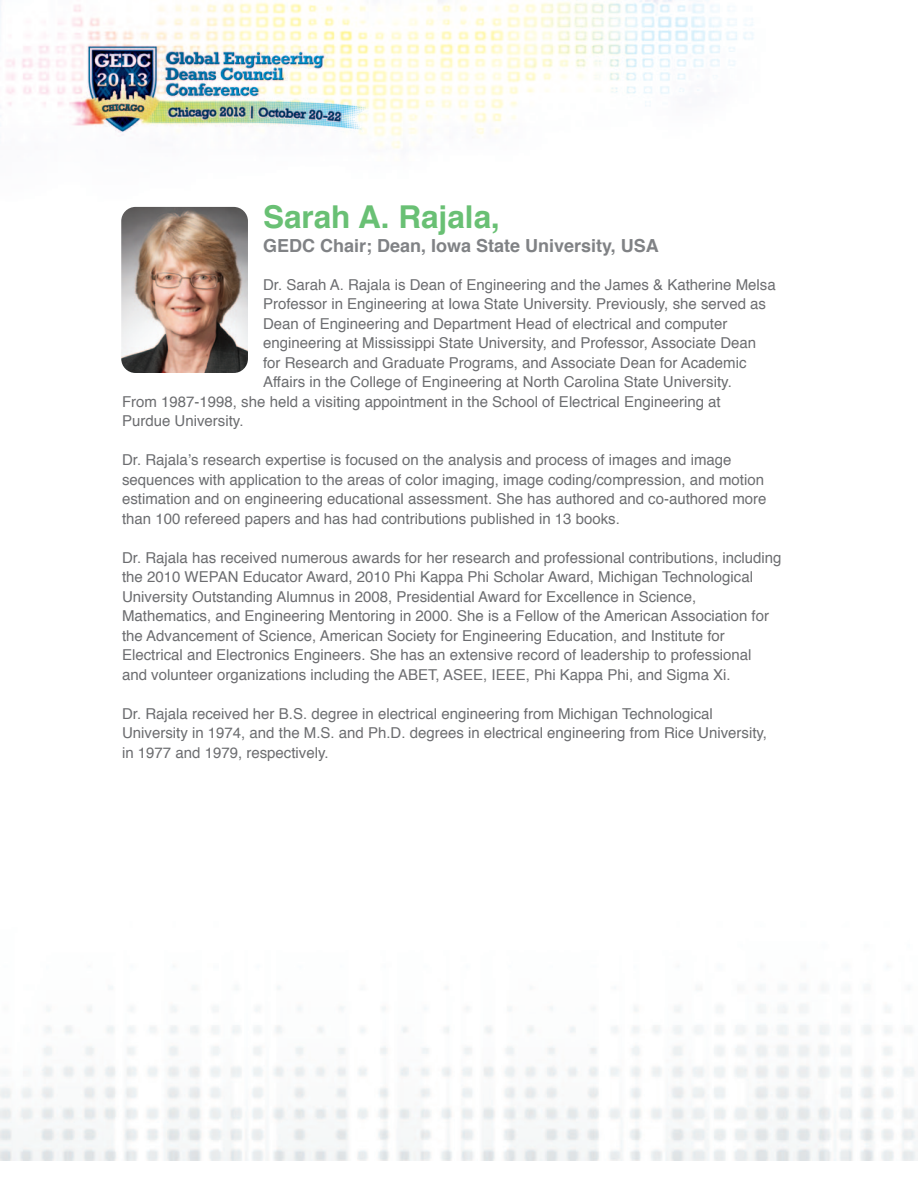
<style>
.page{position:relative;width:918px;height:1188px;background:#fff}
.page>*{position:absolute;margin:0;border:0;box-sizing:border-box;transform-origin:0 0}
.t1{font:700 31.5px "Helvetica";color:#69c074}
.t2{font:700 18px "Helvetica";color:#808285}
.t3{font:15px/19.5px "Helvetica";color:#6c6d70}
</style>
<div class="page">
<img style="left:0;top:0;width:918px;height:1161px">
<img style="left:121px;top:207px;width:127px;height:166px">
<h1 class="t1" style="left:263px;top:192px;width:238px">Sarah A. Rajala,</h1>
<p class="t2" style="left:263px;top:232px;width:397px">GEDC Chair; Dean, Iowa State University, USA</p>
<p class="t3" style="left:263px;top:275px;width:514px">Dr. Sarah A. Rajala is Dean of Engineering and the James &amp; Katherine Melsa</p>
<p class="t3" style="left:263px;top:295px;width:505px">Professor in Engineering at Iowa State University. Previously, she served as</p>
<p class="t3" style="left:263px;top:314px;width:466px">Dean of Engineering and Department Head of electrical and computer</p>
<p class="t3" style="left:263px;top:334px;width:495px">engineering at Mississippi State University, and Professor, Associate Dean</p>
<p class="t3" style="left:263px;top:353px;width:485px">for Research and Graduate Programs, and Associate Dean for Academic</p>
<p class="t3" style="left:263px;top:373px;width:470px">Affairs in the College of Engineering at North Carolina State University.</p>
<p class="t3" style="left:122px;top:392px;width:600px">From 1987-1998, she held a visiting appointment in the School of Electrical Engineering at</p>
<p class="t3" style="left:122px;top:412px;width:123px">Purdue University.</p>
<p class="t3" style="left:122px;top:451px;width:646px">Dr. Rajala’s research expertise is focused on the analysis and process of images and image sequences with application to the areas of color imaging, image coding/compression, and motion estimation and on engineering educational assessment. She has authored and co-authored more than 100 refereed papers and has had contributions published in 13 books.</p>
<p class="t3" style="left:122px;top:548px;width:661px">Dr. Rajala has received numerous awards for her research and professional contributions, including the 2010 WEPAN Educator Award, 2010 Phi Kappa Phi Scholar Award, Michigan Technological University Outstanding Alumnus in 2008, Presidential Award for Excellence in Science, Mathematics, and Engineering Mentoring in 2000. She is a Fellow of the American Association for the Advancement of Science, American Society for Engineering Education, and Institute for Electrical and Electronics Engineers. She has an extensive record of leadership to professional<br>and volunteer organizations including the ABET, ASEE, IEEE, Phi Kappa Phi, and Sigma Xi.</p>
<p class="t3" style="left:122px;top:704px;width:647px">Dr. Rajala received her B.S. degree in electrical engineering from Michigan Technological<br>University in 1974, and the M.S. and Ph.D. degrees in electrical engineering from Rice University, in 1977 and 1979, respectively.</p>
</div>
